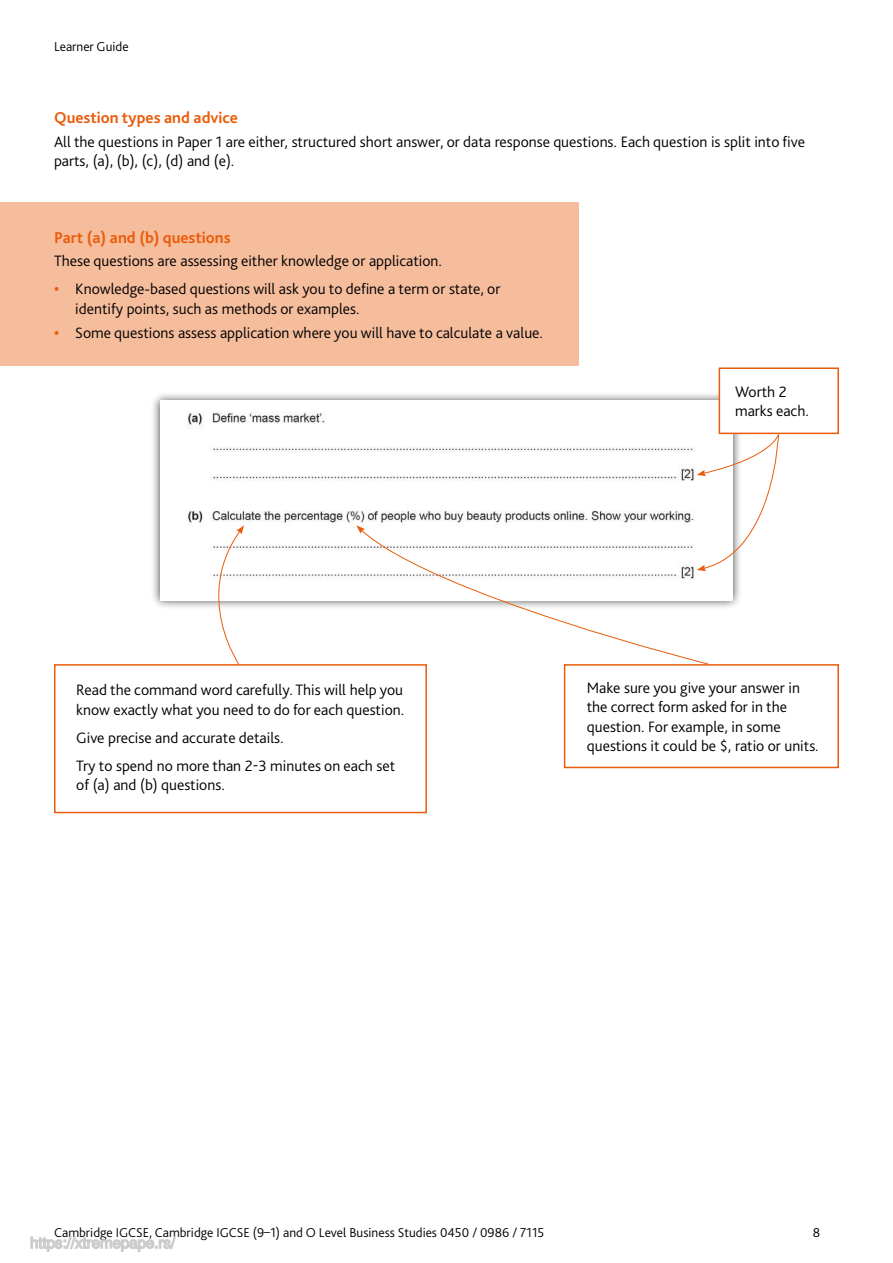
<style>
.page{position:relative;width:893px;height:1263px;background:#fff}
.page>*{position:absolute;margin:0;border:0;box-sizing:border-box;transform-origin:0 0}
.t1{font:700 16.5px "Bliss Pro";color:#ea5c0b}
.t2{font:300 15.75px/19.5px "Bliss Pro";color:#000}
.t3{font:300 13.5px "Bliss Pro";color:#000}
.s1{font-weight:700;color:#ea5c0b}
</style>
<div class="page">
<div style="left:0;top:202px;width:578px;height:164px;background:#f6bd9d"></div>
<div style="left:151px;top:391px;width:591px;height:219px;background:#000;opacity:.75"></div>
<img style="left:161px;top:401px;width:571px;height:199px">
<div style="left:719px;top:367px;width:120px;height:67px;background:#fff;border:2px solid #ea5c0b"></div>
<svg style="left:697px;top:434px;width:82px;height:137px"></svg>
<div style="left:564px;top:664px;width:275px;height:104px;background:#fff;border:2px solid #ea5c0b"></div>
<svg style="left:360px;top:529px;width:349px;height:136px"></svg>
<svg style="left:356px;top:525px;width:9px;height:9px"></svg>
<div style="left:54px;top:664px;width:373px;height:149px;background:#fff;border:2px solid #ea5c0b"></div>
<svg style="left:193px;top:525px;width:51px;height:140px"></svg>
<svg style="left:30px;top:1236px;width:146px;height:16px"></svg>
<p class="t3" style="left:54px;top:41px;width:76px">Learner Guide</p>
<p class="t1" style="left:54px;top:110px;width:186px">Question types and advice</p>
<p class="t2" style="left:54px;top:133px;width:753px">All the questions in Paper 1 are either, structured short answer, or data response questions. Each question is split into five parts, (a), (b), (c), (d) and (e).</p>
<p class="t1" style="left:54px;top:230px;width:178px">Part (a) and (b) questions</p>
<p class="t2" style="left:54px;top:252px;width:389px">These questions are assessing either knowledge or application.</p>
<p class="t2" style="left:75px;top:280px;width:427px;text-indent:-21px"><span class="s1">•</span> Knowledge-based questions will ask you to define a term or state, or identify points, such as methods or examples.</p>
<p class="t2" style="left:54px;top:324px;width:491px"><span class="s1">•</span> Some questions assess application where you will have to calculate a value.</p>
<p class="t2" style="left:735px;top:383px;width:75px">Worth 2 marks each.</p>
<p class="t2" style="left:76px;top:681px;width:329px">Read the command word carefully. This will help you know exactly what you need to do for each question.</p>
<p class="t2" style="left:76px;top:724px;width:320px;line-height:28px">Give precise and accurate details.<br>Try to spend no more than 2-3 minutes on each set</p>
<p class="t2" style="left:76px;top:776px;width:150px">of (a) and (b) questions.</p>
<p class="t2" style="left:587px;top:679px;width:233px">Make sure you give your answer in the correct form asked for in the question. For example, in some questions it could be $, ratio or units.</p>
<p class="t3" style="left:54px;top:1226px;width:492px">Cambridge IGCSE, Cambridge IGCSE (9–1) and O Level Business Studies 0450 / 0986 / 7115</p>
<p class="t3" style="left:813px;top:1226px;width:9px">8</p>
</div>
